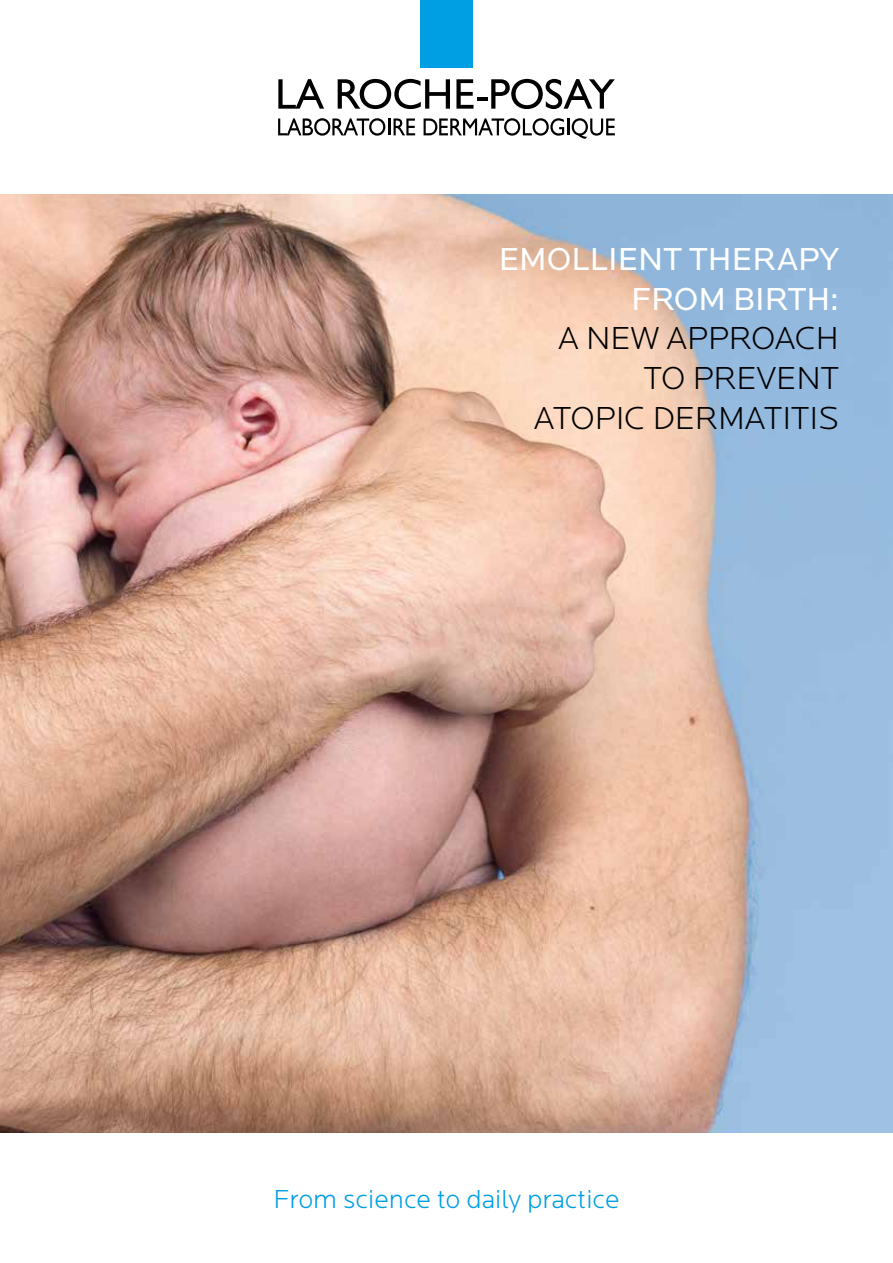
<style>
.page{position:relative;width:893px;height:1263px;background:#fff}
.page>*{position:absolute;margin:0;border:0;box-sizing:border-box;transform-origin:0 0}
.t1{font:300 33px/39.6px "Locator";color:#000;text-align:right}
.t2{font:33px/39.6px "Locator";color:#fff;text-align:right}
.t3{font:300 27px "Locator";color:#009fe3}
</style>
<div class="page">
<img style="left:0;top:194px;width:893px;height:938px">
<svg style="left:278px;top:79px;width:46px;height:30px"></svg>
<svg style="left:338px;top:79px;width:112px;height:30px"></svg>
<svg style="left:456px;top:79px;width:17px;height:30px"></svg>
<hr style="left:477px;top:97px;width:10px;height:4px;background:#000">
<svg style="left:491px;top:79px;width:124px;height:30px"></svg>
<div style="left:420px;top:0;width:52px;height:68px;background:#009fe3"></div>
<svg style="left:278px;top:118px;width:137px;height:18px"></svg>
<svg style="left:424px;top:118px;width:191px;height:21px"></svg>
<hr style="left:420px;top:0;width:53px;height:1px;background:#009fe3">
<p class="t2" style="left:499px;top:240px;width:342px">EMOLLIENT THERAPY<br>FROM BIRTH:</p>
<p class="t1" style="left:534px;top:320px;width:307px">A NEW APPROACH<br>TO PREVENT<br>ATOPIC DERMATITIS</p>
<p class="t3" style="left:273px;top:1185px;width:348px">From science to daily practice</p>
</div>
